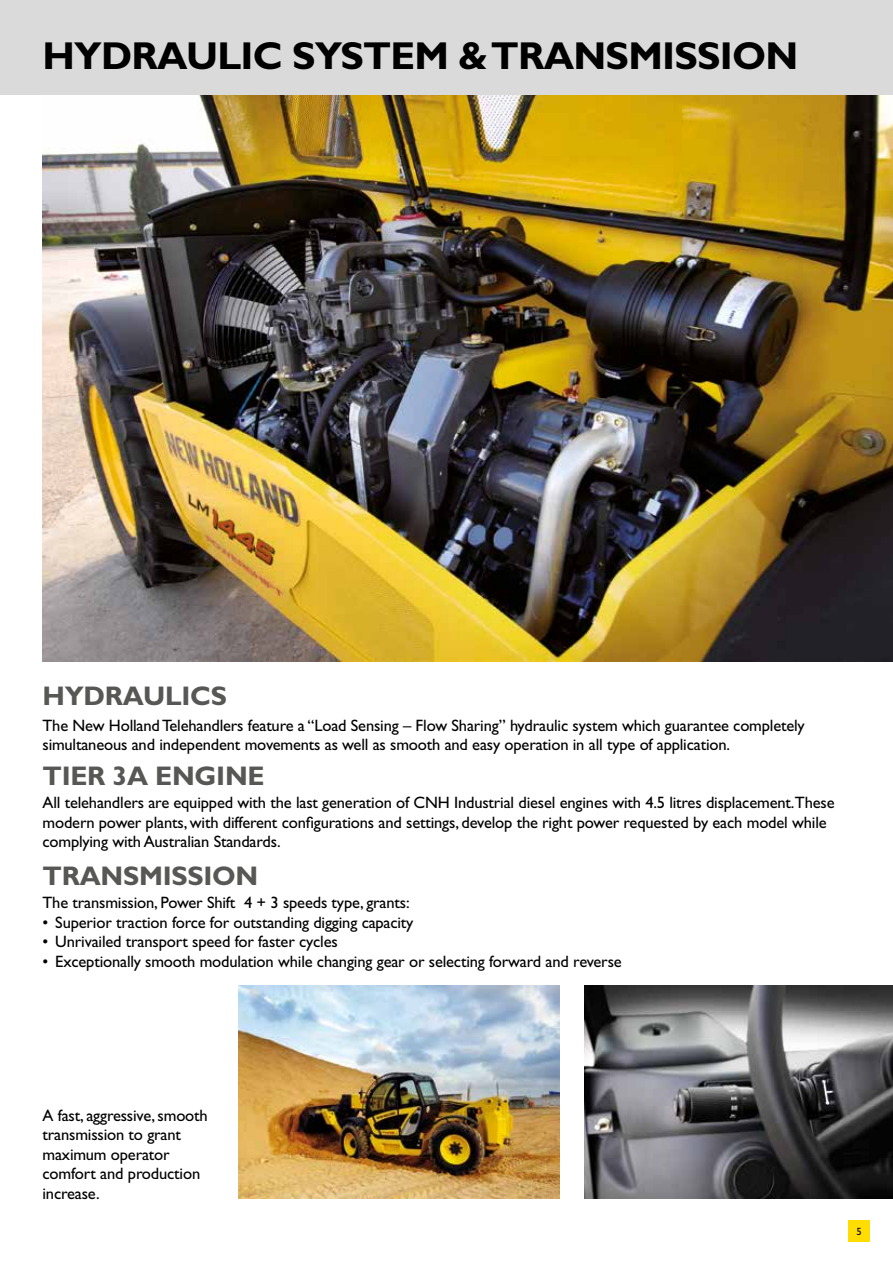
<style>
.page{position:relative;width:893px;height:1263px;background:#fff}
.page>*{position:absolute;margin:0;border:0;box-sizing:border-box;transform-origin:0 0}
.t1{font:700 39px "Gill Sans Std";letter-spacing:-.02em;color:#000}
.t2{font:700 27px "Gill Sans Std";letter-spacing:-.01em;color:#575756}
.t3{font:16.5px/19.5px "Gill Sans Std";letter-spacing:-.01em;color:#000}
.t4{font:10.5px "Gill Sans Std";color:#000}
</style>
<div class="page">
<div style="left:848px;top:1220px;width:22px;height:22px;background:#fd0"></div>
<img style="left:43px;top:94px;width:850px;height:567px">
<div style="left:0;top:0;width:893px;height:94px;background:#dadada"></div>
<img style="left:238px;top:985px;width:321px;height:213px">
<img style="left:585px;top:985px;width:308px;height:213px">
<h1 class="t1" style="left:43px;top:33px;width:757px">HYDRAULIC SYSTEM &amp; TRANSMISSION</h1>
<h2 class="t2" style="left:43px;top:680px;width:186px">HYDRAULICS</h2>
<p class="t3" style="left:43px;top:716px;width:764px">The New Holland Telehandlers feature a “Load Sensing – Flow Sharing” hydraulic system which guarantee completely simultaneous and independent movements as well as smooth and easy operation in all type of application.</p>
<h2 class="t2" style="left:43px;top:759px;width:224px">TIER 3A ENGINE</h2>
<p class="t3" style="left:43px;top:793px;width:794px">All telehandlers are equipped with the last generation of CNH Industrial diesel engines with 4.5 litres displacement.These modern power plants, with different configurations and settings, develop the right power requested by each model while complying with Australian Standards.</p>
<h2 class="t2" style="left:43px;top:860px;width:217px">TRANSMISSION</h2>
<p class="t3" style="left:43px;top:893px;width:369px">The transmission, Power Shift 4 + 3 speeds type, grants:</p>
<p class="t3" style="left:43px;top:913px;width:372px">• Superior traction force for outstanding digging capacity</p>
<p class="t3" style="left:43px;top:932px;width:297px">• Unrivailed transport speed for faster cycles</p>
<p class="t3" style="left:43px;top:952px;width:581px">• Exceptionally smooth modulation while changing gear or selecting forward and reverse</p>
<p class="t3" style="left:43px;top:1105px;width:167px">A fast, aggressive, smooth transmission to grant maximum operator comfort and production increase.</p>
<p class="t4" style="left:856px;top:1225px;width:7px">5</p>
</div>
